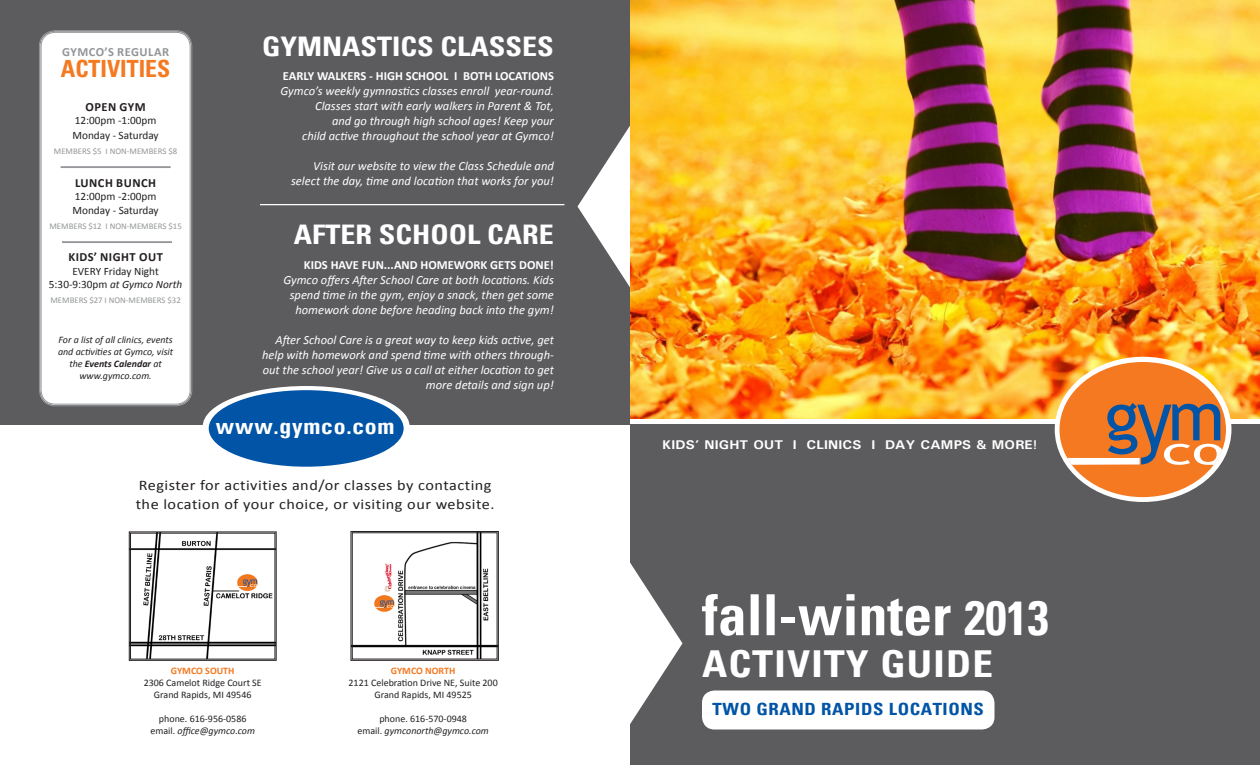
<style>
.page{position:relative;width:1260px;height:765px;background:#fff}
.page>*{position:absolute;margin:0;border:0;box-sizing:border-box;transform-origin:0 0}
.t1{font:700 condensed 56.88px "Univers";color:#fff}
.t2{font:700 condensed 37.12px "Univers";letter-spacing:.03em;color:#fff;scale:1.11 1}
.t3{font:700 condensed 27px "Univers";color:#fff;scale:1.11 1}
.t4{font:700 condensed 23.75px "Univers";color:#f47921}
.t5{font:700 condensed 21.38px "Univers";letter-spacing:.03em;color:#fff;scale:1.11 1}
.t6{font:700 condensed 16.88px "Univers";letter-spacing:.03em;color:#0154a6;scale:1.11 1}
.t7{font:14.62px "Calibri";letter-spacing:.03em;color:#231f20;scale:1.11 1}
.t8{font:700 12.62px "Univers";letter-spacing:.01em;color:#fff;scale:1.11 1}
.t9{font:italic 12.5px/15px "Calibri";color:#fff;text-align:right}
.t10{font:700 12.5px "Calibri";color:#fff}
.t11{font:700 12.5px "Calibri";letter-spacing:.04em;color:#231f20}
.t12{font:700 12.5px "Calibri";letter-spacing:.04em;color:#939598}
.t13{font:11.25px "Calibri";color:#231f20}
.t14{font:italic 11.25px "Calibri";color:#231f20}
.t15{font:10px "Calibri";color:#231f20}
.t16{font:italic 10px "Calibri";color:#231f20}
.t17{font:700 10px "Calibri";color:#f47921}
.t18{font:italic 700 10px "Calibri";color:#231f20}
.t19{font:8.75px "Calibri";color:#939598}
.s1{font-style:normal}
.s2{font-weight:400}
.s3{font-size:47.5px}
</style>
<div class="page">
<img style="left:630px;top:0;width:630px;height:418px">
<div style="left:630px;top:425px;width:630px;height:340px;background:#5c5c5f"></div>
<svg style="left:1055px;top:357px;width:176px;height:145px;fill:#fff"></svg>
<div style="left:1060px;top:362px;width:166px;height:135px;background:#f47921;border-radius:50%"></div>
<svg style="left:1067px;top:403px;width:155px;height:62px"></svg>
<svg style="left:630px;top:562px;width:52px;height:162px"></svg>
<div style="left:702px;top:691px;width:292px;height:39px;background:#fff;border-radius:12px"></div>
<svg style="left:128px;top:531px;width:149px;height:130px"></svg>
<div style="left:130px;top:533px;width:145px;height:126px;border:1px solid #231f20"></div>
<svg style="left:350px;top:531px;width:149px;height:130px"></svg>
<div style="left:0;top:0;width:630px;height:425px;background:#5c5c5f"></div>
<svg style="left:578px;top:126px;width:52px;height:161px"></svg>
<svg style="left:203px;top:386px;width:207px;height:81px"></svg>
<div style="left:209px;top:390px;width:195px;height:77px;background:#0154a6;border-radius:50%"></div>
<div style="left:40px;top:32px;width:151px;height:373px;background:#fff;border-radius:15px"></div>
<div style="left:39px;top:30px;width:153px;height:376px;border:1px solid #939598;border-radius:16px"></div>
<div style="left:41px;top:32px;width:150px;height:373px;border:1px solid #939598;border-radius:14px"></div>
<hr style="left:61px;top:166px;width:110px;height:1px;background:#939598">
<hr style="left:61px;top:167px;width:110px;height:1px;background:#939598">
<hr style="left:62px;top:241px;width:110px;height:1px;background:#939598">
<hr style="left:62px;top:242px;width:110px;height:1px;background:#939598">
<hr style="left:260px;top:204px;width:304px;height:1px;background:#fff">
<p class="t12" style="left:62px;top:44px;width:109px">GYMCO’S REGULAR</p>
<p class="t4" style="left:61px;top:55px;width:111px">ACTIVITIES</p>
<p class="t11" style="left:85px;top:99px;width:62px">OPEN GYM</p>
<p class="t13" style="left:75px;top:114px;width:83px">12:00pm -1:00pm</p>
<p class="t13" style="left:72px;top:129px;width:88px">Monday - Saturday</p>
<p class="t19" style="left:54px;top:146px;width:125px">MEMBERS $5 I NON-MEMBERS $8</p>
<p class="t11" style="left:75px;top:175px;width:82px">LUNCH BUNCH</p>
<p class="t13" style="left:75px;top:190px;width:83px">12:00pm -2:00pm</p>
<p class="t13" style="left:72px;top:203px;width:88px">Monday - Saturday</p>
<p class="t19" style="left:49px;top:220px;width:134px">MEMBERS $12 I NON-MEMBERS $15</p>
<p class="t11" style="left:68px;top:249px;width:96px">KIDS’ NIGHT OUT</p>
<p class="t13" style="left:72px;top:264px;width:88px">EVERY Friday Night</p>
<p class="t14" style="left:49px;top:277px;width:135px"><span class="s1">5:30-9:30pm</span> at Gymco North</p>
<p class="t19" style="left:50px;top:295px;width:132px">MEMBERS $27 I NON-MEMBERS $32</p>
<p class="t16" style="left:58px;top:333px;width:116px">For a list of all clinics, events</p>
<p class="t16" style="left:58px;top:345px;width:117px">and activities at Gymco, visit</p>
<p class="t18" style="left:69px;top:357px;width:94px"><span class="s2">the</span> Events Calendar <span class="s2">at</span></p>
<p class="t16" style="left:79px;top:369px;width:74px">www.gymco.com.</p>
<p class="t3" style="left:262px;top:30px;width:264px">GYMNASTICS CLASSES</p>
<p class="t10" style="left:283px;top:68px;width:272px">EARLY WALKERS - HIGH SCHOOL I BOTH LOCATIONS</p>
<p class="t9" style="left:281px;top:83px;width:275px">Gymco’s weekly gymnastics classes enroll year-round.<br>Classes start with early walkers in Parent &amp; Tot,</p>
<p class="t9" style="left:332px;top:113px;width:223px">and go through high school ages! Keep your</p>
<p class="t9" style="left:302px;top:128px;width:253px">child active throughout the school year at Gymco!</p>
<p class="t9" style="left:313px;top:158px;width:242px">Visit our website to view the Class Schedule and</p>
<p class="t9" style="left:291px;top:173px;width:264px">select the day, time and location that works for you!</p>
<p class="t3" style="left:294px;top:219px;width:236px">AFTER SCHOOL CARE</p>
<p class="t10" style="left:304px;top:257px;width:252px">KIDS HAVE FUN...AND HOMEWORK GETS DONE!</p>
<p class="t9" style="left:283px;top:272px;width:272px">Gymco offers After School Care at both locations. Kids spend time in the gym, enjoy a snack, then get some homework done before heading back into the gym!</p>
<p class="t9" style="left:262px;top:332px;width:293px">After School Care is a great way to keep kids active, get help with homework and spend time with others through&shy;out the school year! Give us a call at either location to get more details and sign up!</p>
<p class="t5" style="left:216px;top:414px;width:163px">www.gymco.com</p>
<p class="t7" style="left:139px;top:475px;width:319px">Register for activities and/or classes by contacting</p>
<p class="t7" style="left:136px;top:495px;width:325px">the location of your choice, or visiting our website.</p>
<p class="t17" style="left:171px;top:665px;width:65px">GYMCO SOUTH</p>
<p class="t15" style="left:144px;top:677px;width:120px">2306 Camelot Ridge Court SE</p>
<p class="t15" style="left:154px;top:689px;width:99px">Grand Rapids, MI 49546</p>
<p class="t15" style="left:159px;top:713px;width:89px">phone. 616-956-0586</p>
<p class="t16" style="left:150px;top:724px;width:106px"><span class="s1">email.</span> office@gymco.com</p>
<p class="t17" style="left:391px;top:665px;width:66px">GYMCO NORTH</p>
<p class="t15" style="left:349px;top:677px;width:151px">2121 Celebration Drive NE, Suite 200</p>
<p class="t15" style="left:374px;top:689px;width:99px">Grand Rapids, MI 49525</p>
<p class="t15" style="left:379px;top:713px;width:89px">phone. 616-570-0948</p>
<p class="t16" style="left:357px;top:724px;width:133px"><span class="s1">email.</span> gymconorth@gymco.com</p>
<p class="t8" style="left:662px;top:437px;width:340px">KIDS’ NIGHT OUT I CLINICS I DAY CAMPS &amp; MORE!</p>
<p class="t1" style="left:702px;top:581px;width:348px">fall-winter <span class="s3">2013</span></p>
<p class="t2" style="left:702px;top:642px;width:264px">ACTIVITY GUIDE</p>
<p class="t6" style="left:713px;top:699px;width:246px">TWO GRAND RAPIDS LOCATIONS</p>
</div>
